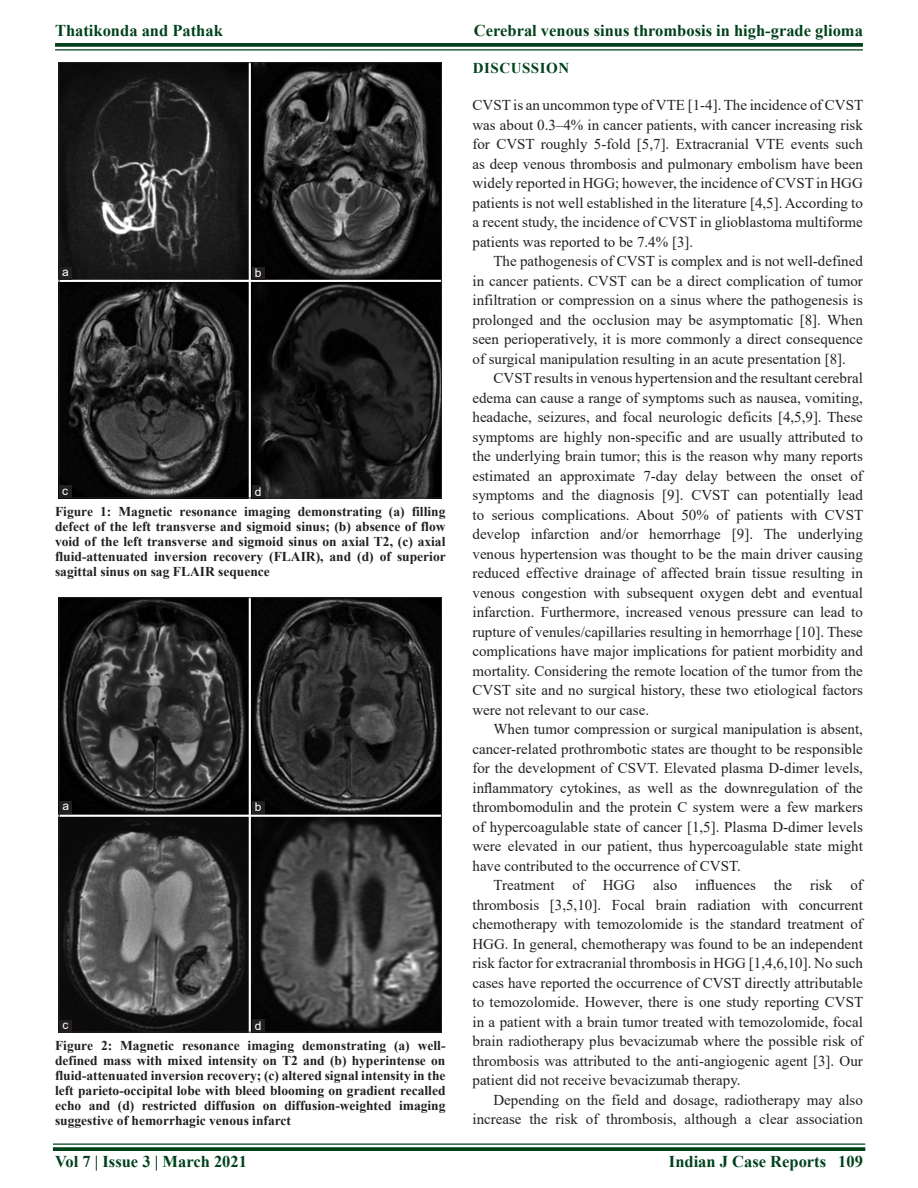
<style>
.page{position:relative;width:918px;height:1188px;background:#fff}
.page>*{position:absolute;margin:0;border:0;box-sizing:border-box;transform-origin:0 0}
.RF{font:700 16.5px "Times New Roman";color:#00421c}
.TX{font:15px/19.5px "Times New Roman";color:#231f20;text-align:justify}
.TXFL{font:15px/19.5px "Times New Roman";color:#231f20;text-align:justify}
.t1{font:700 15px "Times New Roman";letter-spacing:.035em;color:#00421c}
.FGC{font:700 13.5px/15px "Times New Roman";color:#231f20;text-align:justify}
.LABEL{font:12px "Arial";color:#fff}
</style>
<div class="page">
<svg style="left:55px;top:43px;width:808px;height:4px;background:#0f4d29"></svg>
<hr style="left:55px;top:49px;width:808px;height:2px;background:#00421c">
<hr style="left:53px;top:1143px;width:812px;height:2px;background:#00421c">
<svg style="left:53px;top:1147px;width:812px;height:4px;background:#0f4d29"></svg>
<img style="left:61px;top:599px;width:379px;height:431px">
<img style="left:61px;top:65px;width:379px;height:431px">
<div style="left:252px;top:485px;width:13px;height:13px;background:#231f20"></div>
<div style="left:59px;top:485px;width:13px;height:13px;background:#231f20"></div>
<div style="left:252px;top:267px;width:13px;height:13px;background:#231f20"></div>
<div style="left:59px;top:267px;width:13px;height:12px;background:#231f20"></div>
<div style="left:252px;top:1019px;width:13px;height:13px;background:#231f20"></div>
<div style="left:59px;top:1020px;width:13px;height:12px;background:#231f20"></div>
<div style="left:252px;top:801px;width:13px;height:12px;background:#231f20"></div>
<div style="left:59px;top:801px;width:13px;height:12px;background:#231f20"></div>
<p class="RF" style="left:55px;top:18px;width:169px">Thatikonda and Pathak</p>
<p class="RF" style="left:474px;top:18px;width:391px">Cerebral venous sinus thrombosis in high-grade glioma</p>
<p class="LABEL" style="left:62px;top:264px;width:8px">a</p>
<p class="LABEL" style="left:255px;top:265px;width:8px">b</p>
<p class="LABEL" style="left:62px;top:482px;width:7px">c</p>
<p class="LABEL" style="left:255px;top:483px;width:8px">d</p>
<p class="FGC" style="left:55px;top:504px;width:392px">Figure 1: Magnetic resonance imaging demonstrating (a) filling defect of the left transverse and sigmoid sinus; (b) absence of flow void of the left transverse and sigmoid sinus on axial T2, (c) axial fluid-attenuated inversion recovery (FLAIR), and (d) of superior sagittal sinus on sag FLAIR sequence</p>
<p class="LABEL" style="left:62px;top:798px;width:8px">a</p>
<p class="LABEL" style="left:255px;top:799px;width:8px">b</p>
<p class="LABEL" style="left:62px;top:1017px;width:7px">c</p>
<p class="LABEL" style="left:255px;top:1018px;width:8px">d</p>
<p class="FGC" style="left:55px;top:1038px;width:392px">Figure 2: Magnetic resonance imaging demonstrating (a) well&shy;defined mass with mixed intensity on T2 and (b) hyperintense on fluid-attenuated inversion recovery; (c) altered signal intensity in the left parieto-occipital lobe with bleed blooming on gradient recalled echo and (d) restricted diffusion on diffusion-weighted imaging suggestive of hemorrhagic venous infarct</p>
<h1 class="t1" style="left:473px;top:57px;width:98px">DISCUSSION</h1>
<p class="TXFL" style="left:472px;top:95px;width:392px">CVST is an uncommon type of VTE [1-4]. The incidence of CVST was about 0.3–4% in cancer patients, with cancer increasing risk for CVST roughly 5-fold [5,7]. Extracranial VTE events such as deep venous thrombosis and pulmonary embolism have been widely reported in HGG; however, the incidence of CVST in HGG patients is not well established in the literature [4,5]. According to a recent study, the incidence of CVST in glioblastoma multiforme patients was reported to be 7.4% [3].</p>
<p class="TX" style="left:472px;top:251px;width:392px;text-indent:21px">The pathogenesis of CVST is complex and is not well-defined in cancer patients. CVST can be a direct complication of tumor infiltration or compression on a sinus where the pathogenesis is prolonged and the occlusion may be asymptomatic [8]. When seen perioperatively, it is more commonly a direct consequence of surgical manipulation resulting in an acute presentation [8].</p>
<p class="TX" style="left:472px;top:368px;width:392px;text-indent:21px">CVST results in venous hypertension and the resultant cerebral edema can cause a range of symptoms such as nausea, vomiting, headache, seizures, and focal neurologic deficits [4,5,9]. These symptoms are highly non-specific and are usually attributed to the underlying brain tumor; this is the reason why many reports estimated an approximate 7-day delay between the onset of symptoms and the diagnosis [9]. CVST can potentially lead to serious complications. About 50% of patients with CVST develop infarction and/or hemorrhage [9]. The underlying venous hypertension was thought to be the main driver causing reduced effective drainage of affected brain tissue resulting in venous congestion with subsequent oxygen debt and eventual infarction. Furthermore, increased venous pressure can lead to rupture of venules/capillaries resulting in hemorrhage [10]. These complications have major implications for patient morbidity and mortality. Considering the remote location of the tumor from the CVST site and no surgical history, these two etiological factors were not relevant to our case.</p>
<p class="TX" style="left:472px;top:719px;width:392px;text-indent:21px">When tumor compression or surgical manipulation is absent, cancer-related prothrombotic states are thought to be responsible for the development of CSVT. Elevated plasma D-dimer levels, inflammatory cytokines, as well as the downregulation of the thrombomodulin and the protein C system were a few markers of hypercoagulable state of cancer [1,5]. Plasma D-dimer levels were elevated in our patient, thus hypercoagulable state might have contributed to the occurrence of CVST.</p>
<p class="TX" style="left:472px;top:875px;width:392px;text-indent:21px">Treatment of HGG also influences the risk of thrombosis [3,5,10]. Focal brain radiation with concurrent chemotherapy with temozolomide is the standard treatment of HGG. In general, chemotherapy was found to be an independent risk factor for extracranial thrombosis in HGG [1,4,6,10]. No such cases have reported the occurrence of CVST directly attributable to temozolomide. However, there is one study reporting CVST in a patient with a brain tumor treated with temozolomide, focal brain radiotherapy plus bevacizumab where the possible risk of thrombosis was attributed to the anti-angiogenic agent [3]. Our patient did not receive bevacizumab therapy.</p>
<p class="TX" style="left:472px;top:1089px;width:392px;text-align:right">Depending on the field and dosage, radiotherapy may also increase the risk of thrombosis, although a clear association</p>
<p class="RF" style="left:55px;top:1150px;width:193px">Vol 7 | Issue 3 | March 2021</p>
<p class="RF" style="left:669px;top:1150px;width:195px">Indian J Case Reports 109</p>
</div>
